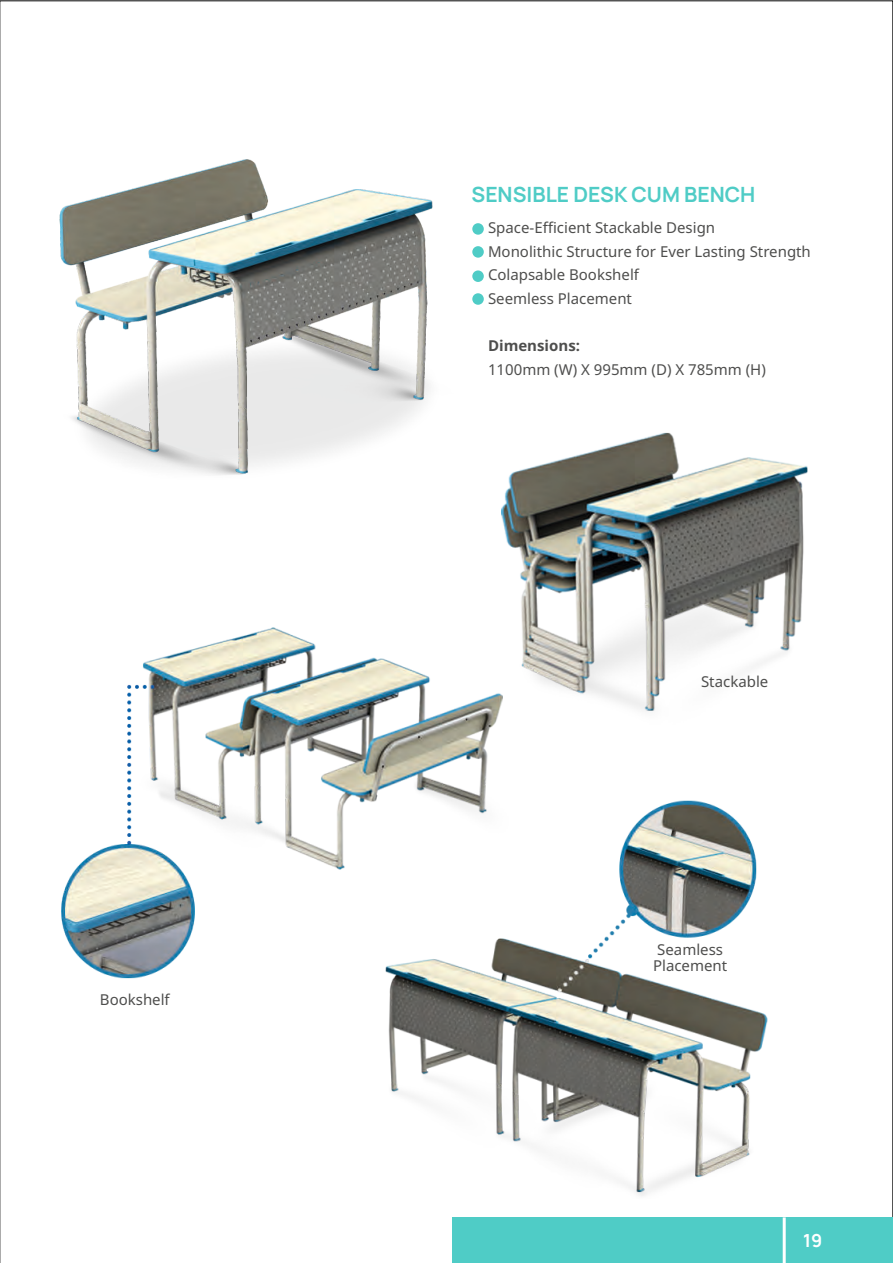
<style>
.page{position:relative;width:893px;height:1263px;background:#fff}
.page>*{position:absolute;margin:0;border:0;box-sizing:border-box;transform-origin:0 0}
.t1{font:700 21px "Manrope";color:#4fccc6}
.t2{font:700 18px "Manrope";color:#fff}
.t3{font:15px/23.5px "Noto Sans";color:#4e4e4d}
.t4{font:700 15px "Noto Sans";color:#4e4e4d}
</style>
<div class="page">
<div style="left:452px;top:1217px;width:441px;height:46px;background:#4fccc6"></div>
<hr style="left:783px;top:1217px;width:3px;height:46px;background:#fff">
<div style="left:472px;top:223px;width:12px;height:12px;background:#4fccc6;border-radius:50%"></div>
<div style="left:472px;top:246px;width:12px;height:12px;background:#4fccc6;border-radius:50%"></div>
<div style="left:472px;top:270px;width:12px;height:12px;background:#4fccc6;border-radius:50%"></div>
<div style="left:472px;top:293px;width:12px;height:12px;background:#4fccc6;border-radius:50%"></div>
<img style="left:501px;top:432px;width:307px;height:279px">
<img style="left:61px;top:623px;width:455px;height:356px">
<img style="left:353px;top:796px;width:415px;height:400px">
<img style="left:59px;top:159px;width:414px;height:175px">
<img style="left:72px;top:334px;width:358px;height:141px">
<p class="t3" style="left:100px;top:987px;width:71px">Bookshelf</p>
<h1 class="t1" style="left:471px;top:180px;width:285px">SENSIBLE DESK CUM BENCH</h1>
<p class="t3" style="left:488px;top:216px;width:324px">Space-Efficient Stackable Design<br>Monolithic Structure for Ever Lasting Strength<br>Colapsable Bookshelf<br>Seemless Placement</p>
<p class="t4" style="left:488px;top:335px;width:94px">Dimensions:</p>
<p class="t3" style="left:488px;top:357px;width:279px">1100mm (W) X 995mm (D) X 785mm (H)</p>
<p class="t3" style="left:701px;top:669px;width:69px">Stackable</p>
<p class="t3" style="left:653px;top:941px;width:76px;line-height:16.5px">Seamless<br>Placement</p>
<p class="t2" style="left:803px;top:1228px;width:21px">19</p>
</div>
